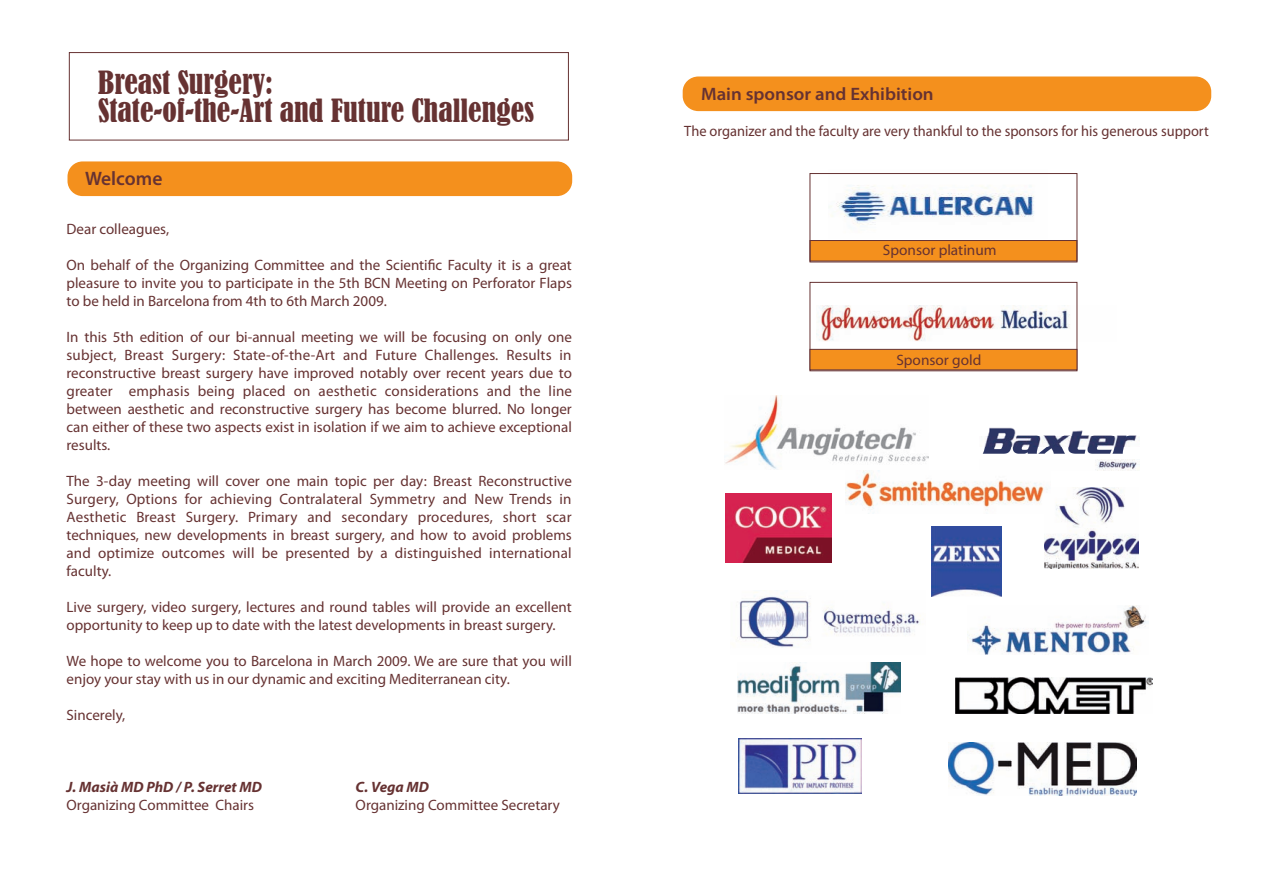
<style>
.page{position:relative;width:1263px;height:893px;background:#fff}
.page>*{position:absolute;margin:0;border:0;box-sizing:border-box;transform-origin:0 0}
.t1{font:condensed 30px "Bernard";color:#663232}
.t2{font:600 19.5px "Myriad Pro";color:#663232}
.t3{font:600 18px "Myriad Pro";color:#663232;scale:1.05 1}
.t4{font:15px/18px "Myriad Pro";color:#663232;text-align:justify}
.t5{font:15px "Myriad Pro";color:#663232;scale:.96 1}
.t6{font:italic 700 15px "Myriad Pro";color:#663232}
.t7{font:15px "Myriad";color:#663232}
</style>
<div class="page">
<div style="left:67px;top:161px;width:505px;height:35px;background:#f4901d;border-radius:15px"></div>
<div style="left:683px;top:76px;width:528px;height:35px;background:#f4901d;border-radius:15px"></div>
<div style="left:69px;top:52px;width:500px;height:88px;border:1px solid #663232"></div>
<div style="left:810px;top:240px;width:267px;height:21px;background:#f4901d;border:1px solid #663232"></div>
<img style="left:830px;top:185px;width:204px;height:41px">
<div style="left:810px;top:173px;width:267px;height:89px;border:1px solid #663232"></div>
<img style="left:816px;top:305px;width:262px;height:36px">
<div style="left:810px;top:282px;width:267px;height:89px;border:1px solid #663232"></div>
<div style="left:810px;top:349px;width:267px;height:21px;background:#f4901d;border:1px solid #663232"></div>
<img style="left:725px;top:396px;width:203px;height:73px">
<img style="left:725px;top:493px;width:106px;height:70px">
<img style="left:1044px;top:488px;width:95px;height:80px">
<img style="left:967px;top:605px;width:180px;height:49px">
<img style="left:738px;top:663px;width:162px;height:51px">
<img style="left:739px;top:739px;width:122px;height:54px">
<img style="left:948px;top:742px;width:188px;height:53px">
<img style="left:739px;top:592px;width:181px;height:56px">
<img style="left:982px;top:427px;width:156px;height:44px">
<img style="left:956px;top:678px;width:196px;height:35px">
<img style="left:845px;top:470px;width:205px;height:44px">
<img style="left:931px;top:527px;width:70px;height:70px">
<h1 class="t1" style="left:98px;top:65px;width:176px">Breast Surgery:</h1>
<h1 class="t1" style="left:98px;top:93px;width:438px">State-of-the-Art and Future Challenges</h1>
<h2 class="t2" style="left:85px;top:168px;width:79px">Welcome</h2>
<p class="t4" style="left:67px;top:220px;width:104px">Dear colleagues,</p>
<p class="t4" style="left:67px;top:256px;width:507px">On behalf of the Organizing Committee and the Scientific Faculty it is a great pleasure to invite you to participate in the 5th BCN Meeting on Perforator Flaps to be held in Barcelona from 4th to 6th March 2009.</p>
<p class="t4" style="left:67px;top:328px;width:507px">In this 5th edition of our bi-annual meeting we will be focusing on only one subject, Breast Surgery: State-of-the-Art and Future Challenges. Results in reconstructive breast surgery have improved notably over recent years due to greater emphasis being placed on aesthetic considerations and the line between aesthetic and reconstructive surgery has become blurred. No longer can either of these two aspects exist in isolation if we aim to achieve exceptional results.</p>
<p class="t4" style="left:67px;top:472px;width:507px">The 3-day meeting will cover one main topic per day: Breast Reconstructive Surgery, Options for achieving Contralateral Symmetry and New Trends in Aesthetic Breast Surgery. Primary and secondary procedures, short scar techniques, new developments in breast surgery, and how to avoid problems and optimize outcomes will be presented by a distinguished international faculty.</p>
<p class="t4" style="left:67px;top:598px;width:507px">Live surgery, video surgery, lectures and round tables will provide an excellent opportunity to keep up to date with the latest developments in breast surgery.</p>
<p class="t4" style="left:67px;top:652px;width:507px">We hope to welcome you to Barcelona in March 2009. We are sure that you will enjoy your stay with us in our dynamic and exciting Mediterranean city.</p>
<p class="t4" style="left:67px;top:706px;width:60px">Sincerely,</p>
<p class="t6" style="left:67px;top:778px;width:197px">J. Masià MD PhD / P. Serret MD</p>
<p class="t6" style="left:356px;top:778px;width:75px">C. Vega MD</p>
<p class="t4" style="left:67px;top:796px;width:189px">Organizing Committee Chairs</p>
<p class="t4" style="left:356px;top:796px;width:206px">Organizing Committee Secretary</p>
<p class="t3" style="left:701px;top:84px;width:223px">Main sponsor and Exhibition</p>
<p class="t5" style="left:684px;top:123px;width:548px">The organizer and the faculty are very thankful to the sponsors for his generous support</p>
<p class="t7" style="left:883px;top:243px;width:115px">Sponsor platinum</p>
<p class="t7" style="left:896px;top:352px;width:86px">Sponsor gold</p>
</div>
